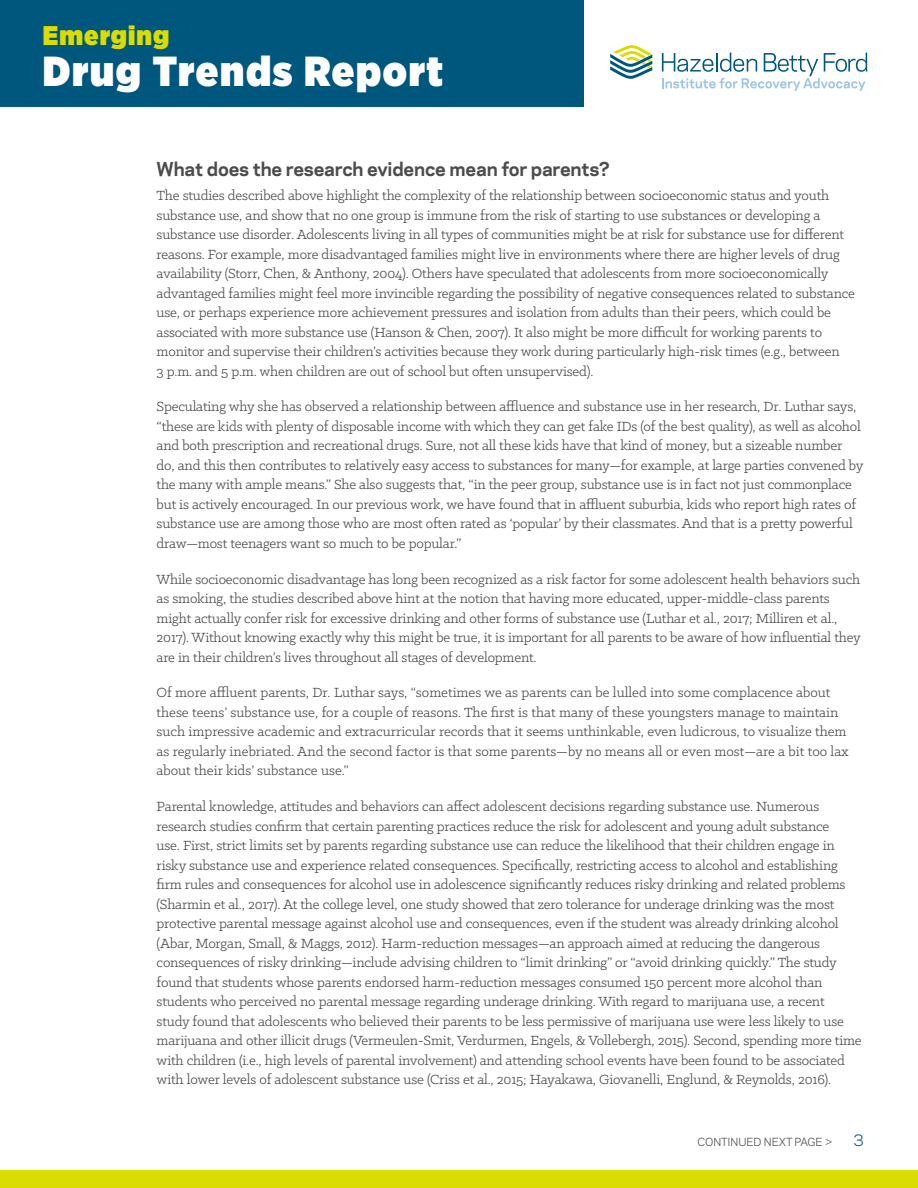
<style>
.page{position:relative;width:918px;height:1188px;background:#fff}
.page>*{position:absolute;margin:0;border:0;box-sizing:border-box;transform-origin:0 0}
.t1{font:900 42px "Gotham Narrow";letter-spacing:.04em;color:#fff}
.t2{font:900 27px "Gotham Narrow";letter-spacing:.04em;color:#dbdc00}
.Headings{font:700 18px "Polaris";letter-spacing:-.01em;color:#4b4c4d}
.Main_Body_Text{font:15px/19.5px "Klinic Slab";letter-spacing:-.01em;color:#4b4c4d}
.Headings-2{font:15px "Polaris";color:#00577d}
.t3{font:10.5px "Polaris";letter-spacing:-.01em;color:#4b4c4d}
</style>
<div class="page">
<div style="left:0;top:1171px;width:918px;height:17px;background:#dbdc00"></div>
<div style="left:0;top:0;width:583px;height:106px;background:#00577d"></div>
<svg style="left:610px;top:45px;width:42px;height:34px"></svg>
<svg style="left:662px;top:53px;width:205px;height:38px"></svg>
<p class="t2" style="left:43px;top:18px;width:128px">Emerging</p>
<p class="t1" style="left:43px;top:43px;width:402px">Drug Trends Report</p>
<p class="Headings" style="left:157px;top:156px;width:455px">What does the research evidence mean for parents?</p>
<p class="Main_Body_Text" style="left:157px;top:185px;width:700px">The studies described above highlight the complexity of the relationship between socioeconomic status and youth substance use, and show that no one group is immune from the risk of starting to use substances or developing a substance use disorder. Adolescents living in all types of communities might be at risk for substance use for different reasons. For example, more disadvantaged families might live in environments where there are higher levels of drug availability (Storr, Chen, &amp; Anthony, 2004). Others have speculated that adolescents from more socioeconomically advantaged families might feel more invincible regarding the possibility of negative consequences related to substance use, or perhaps experience more achievement pressures and isolation from adults than their peers, which could be associated with more substance use (Hanson &amp; Chen, 2007). It also might be more difficult for working parents to monitor and supervise their children’s activities because they work during particularly high-risk times (e.g., between<br>3 p.m. and 5 p.m. when children are out of school but often unsupervised).</p>
<p class="Main_Body_Text" style="left:157px;top:397px;width:708px">Speculating why she has observed a relationship between affluence and substance use in her research, Dr. Luthar says, “these are kids with plenty of disposable income with which they can get fake IDs (of the best quality), as well as alcohol and both prescription and recreational drugs. Sure, not all these kids have that kind of money, but a sizeable number do, and this then contributes to relatively easy access to substances for many—for example, at large parties convened by the many with ample means.” She also suggests that, “in the peer group, substance use is in fact not just commonplace but is actively encouraged. In our previous work, we have found that in affluent suburbia, kids who report high rates of substance use are among those who are most often rated as ‘popular’ by their classmates. And that is a pretty powerful draw—most teenagers want so much to be popular.”</p>
<p class="Main_Body_Text" style="left:157px;top:569px;width:706px">While socioeconomic disadvantage has long been recognized as a risk factor for some adolescent health behaviors such as smoking, the studies described above hint at the notion that having more educated, upper-middle-class parents might actually confer risk for excessive drinking and other forms of substance use (Luthar et al., 2017; Milliren et al., 2017). Without knowing exactly why this might be true, it is important for all parents to be aware of how influential they are in their children’s lives throughout all stages of development.</p>
<p class="Main_Body_Text" style="left:157px;top:683px;width:694px">Of more affluent parents, Dr. Luthar says, “sometimes we as parents can be lulled into some complacence about these teens’ substance use, for a couple of reasons. The first is that many of these youngsters manage to maintain such impressive academic and extracurricular records that it seems unthinkable, even ludicrous, to visualize them as regularly inebriated. And the second factor is that some parents—by no means all or even most—are a bit too lax about their kids’ substance use.”</p>
<p class="Main_Body_Text" style="left:157px;top:796px;width:707px">Parental knowledge, attitudes and behaviors can affect adolescent decisions regarding substance use. Numerous research studies confirm that certain parenting practices reduce the risk for adolescent and young adult substance<br>use. First, strict limits set by parents regarding substance use can reduce the likelihood that their children engage in risky substance use and experience related consequences. Specifically, restricting access to alcohol and establishing firm rules and consequences for alcohol use in adolescence significantly reduces risky drinking and related problems (Sharmin et al., 2017). At the college level, one study showed that zero tolerance for underage drinking was the most protective parental message against alcohol use and consequences, even if the student was already drinking alcohol (Abar, Morgan, Small, &amp; Maggs, 2012). Harm-reduction messages—an approach aimed at reducing the dangerous consequences of risky drinking—include advising children to “limit drinking” or “avoid drinking quickly.” The study found that students whose parents endorsed harm-reduction messages consumed 150 percent more alcohol than students who perceived no parental message regarding underage drinking. With regard to marijuana use, a recent<br>study found that adolescents who believed their parents to be less permissive of marijuana use were less likely to use marijuana and other illicit drugs (Vermeulen-Smit, Verdurmen, Engels, &amp; Vollebergh, 2015). Second, spending more time with children (i.e., high levels of parental involvement) and attending school events have been found to be associated with lower levels of adolescent substance use (Criss et al., 2015; Hayakawa, Giovanelli, Englund, &amp; Reynolds, 2016).</p>
<p class="t3" style="left:698px;top:1134px;width:137px">CONTINUED NEXT PAGE &gt;</p>
<p class="Headings-2" style="left:854px;top:1129px;width:12px">3</p>
</div>
